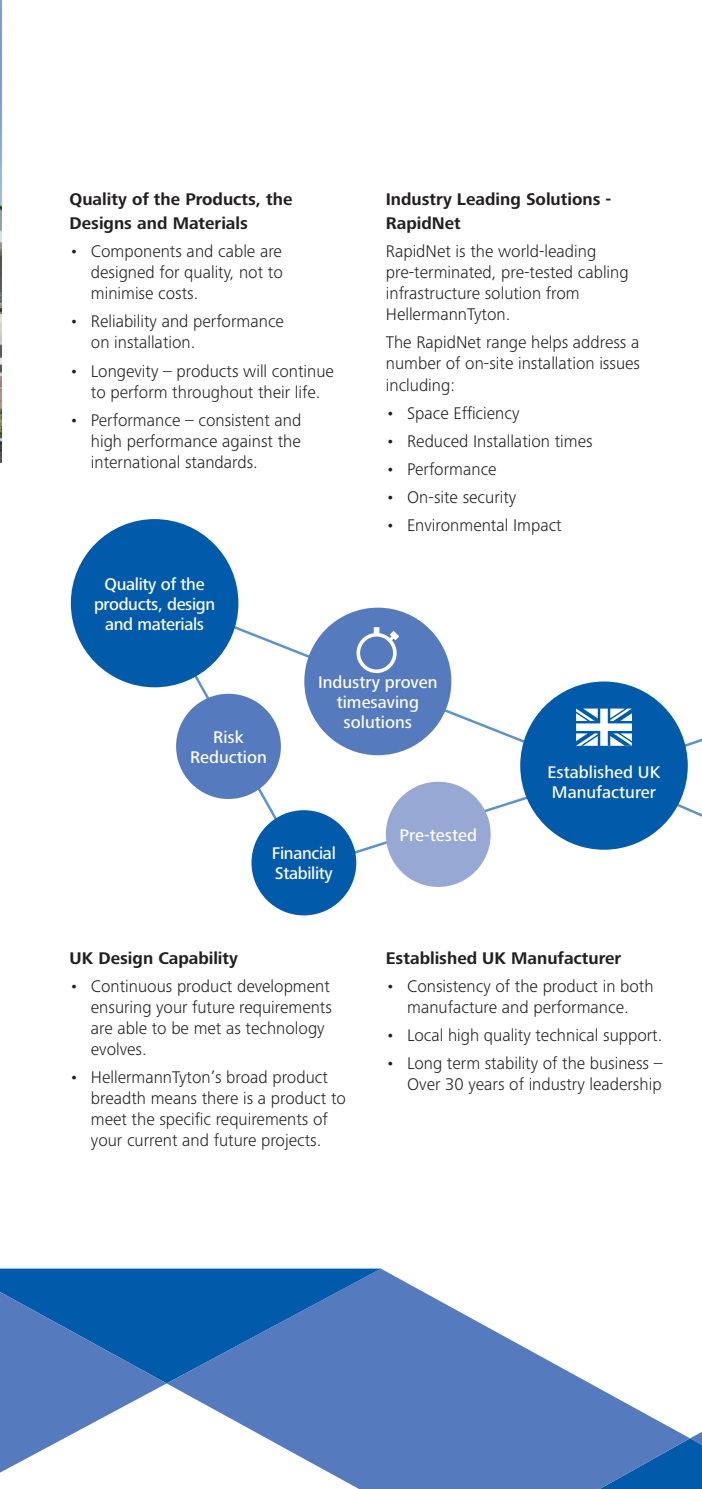
<style>
.page{position:relative;width:702px;height:1489px;background:#fff}
.page>*{position:absolute;margin:0;border:0;box-sizing:border-box;transform-origin:0 0}
.t1{font:300 17.5px/21px "Frutiger Next LTW1 G";color:#231f20}
.t2{font:700 17.5px/23.8px "Frutiger Next LTW1 G";color:#231f20}
.t3{font:500 17.5px/20px "Frutiger Next LTW1 G";color:#fff;text-align:center}
.t4{font:500 17.5px/20px "Frutiger Next LTW1 G";letter-spacing:-.02em;color:#fff;text-align:center}
</style>
<div class="page">
<img style="left:0;top:0;width:1px;height:462px">
<svg style="left:151px;top:599px;width:551px;height:290px"></svg>
<svg style="left:169px;top:600px;width:533px;height:177px"></svg>
<div style="left:71px;top:519px;width:167px;height:168px;background:#015aaa;border-radius:50%"></div>
<div style="left:251px;top:810px;width:105px;height:105px;background:#015aaa;border-radius:50%"></div>
<div style="left:520px;top:681px;width:167px;height:168px;background:#015aaa;border-radius:50%"></div>
<div style="left:304px;top:607px;width:147px;height:148px;background:#557bbe;border-radius:50%"></div>
<svg style="left:356px;top:627px;width:43px;height:46px"></svg>
<svg style="left:576px;top:708px;width:56px;height:37px"></svg>
<div style="left:176px;top:693px;width:105px;height:106px;background:#557bbe;border-radius:50%"></div>
<div style="left:386px;top:781px;width:104px;height:105px;background:#97a8d5;border-radius:50%"></div>
<div style="left:0;top:1268px;width:167px;height:23px;background:#015aaa"></div>
<svg style="left:690px;top:1432px;width:12px;height:56px"></svg>
<svg style="left:0;top:1291px;width:167px;height:181px"></svg>
<svg style="left:167px;top:1268px;width:523px;height:220px;fill:#557bbe"></svg>
<p class="t2" style="left:70px;top:188px;width:224px">Quality of the Products, the<br>Designs and Materials</p>
<p class="t1" style="left:91px;top:241px;width:193px;text-align:justify;text-indent:-21px">• Components and cable are designed for quality, not to minimise costs.</p>
<p class="t1" style="left:91px;top:311px;width:195px;text-indent:-21px">• Reliability and performance on installation.</p>
<p class="t1" style="left:70px;top:360px;width:266px;text-align:center">• Longevity – products will continue to perform throughout their life.</p>
<p class="t1" style="left:91px;top:409px;width:212px;text-align:justify;text-indent:-21px">• Performance – consistent and high performance against the international standards.</p>
<p class="t4" style="left:94px;top:574px;width:123px">Quality of the products, design and materials</p>
<p class="t2" style="left:386px;top:188px;width:227px">Industry Leading Solutions -<br>RapidNet</p>
<p class="t1" style="left:386px;top:241px;width:244px">RapidNet is the world-leading pre-terminated, pre-tested cabling infrastructure solution from<br>HellermannTyton.</p>
<p class="t1" style="left:386px;top:332px;width:256px;text-align:justify">The RapidNet range helps address a number of on-site installation issues including:</p>
<p class="t1" style="left:386px;top:402px;width:135px">• Space Efficiency</p>
<p class="t1" style="left:386px;top:430px;width:208px">• Reduced Installation times</p>
<p class="t1" style="left:386px;top:458px;width:112px">• Performance</p>
<p class="t1" style="left:386px;top:486px;width:132px">• On-site security</p>
<p class="t1" style="left:386px;top:514px;width:177px">• Environmental Impact</p>
<p class="t3" style="left:190px;top:727px;width:78px">Risk<br>Reduction</p>
<p class="t3" style="left:318px;top:672px;width:121px">Industry proven timesaving solutions</p>
<p class="t3" style="left:399px;top:825px;width:79px">Pre-tested</p>
<p class="t4" style="left:272px;top:843px;width:65px;text-align:left">Financial<br>Stability</p>
<p class="t3" style="left:547px;top:762px;width:114px;text-align:left">Established UK<br>Manufacturer</p>
<p class="t2" style="left:70px;top:946px;width:170px">UK Design Capability</p>
<p class="t1" style="left:91px;top:975px;width:242px;text-indent:-21px">• Continuous product development ensuring your future requirements are able to be met as technology evolves.</p>
<p class="t1" style="left:91px;top:1066px;width:256px;text-indent:-21px">• HellermannTyton’s broad product breadth means there is a product to meet the specific requirements of your current and future projects.</p>
<p class="t2" style="left:386px;top:946px;width:237px">Established UK Manufacturer</p>
<p class="t1" style="left:386px;top:975px;width:269px;text-align:center">• Consistency of the product in both manufacture and performance.</p>
<p class="t1" style="left:386px;top:1024px;width:278px">• Local high quality technical support.</p>
<p class="t1" style="left:386px;top:1052px;width:278px;text-align:right">• Long term stability of the business –<br>Over 30 years of industry leadership</p>
</div>
